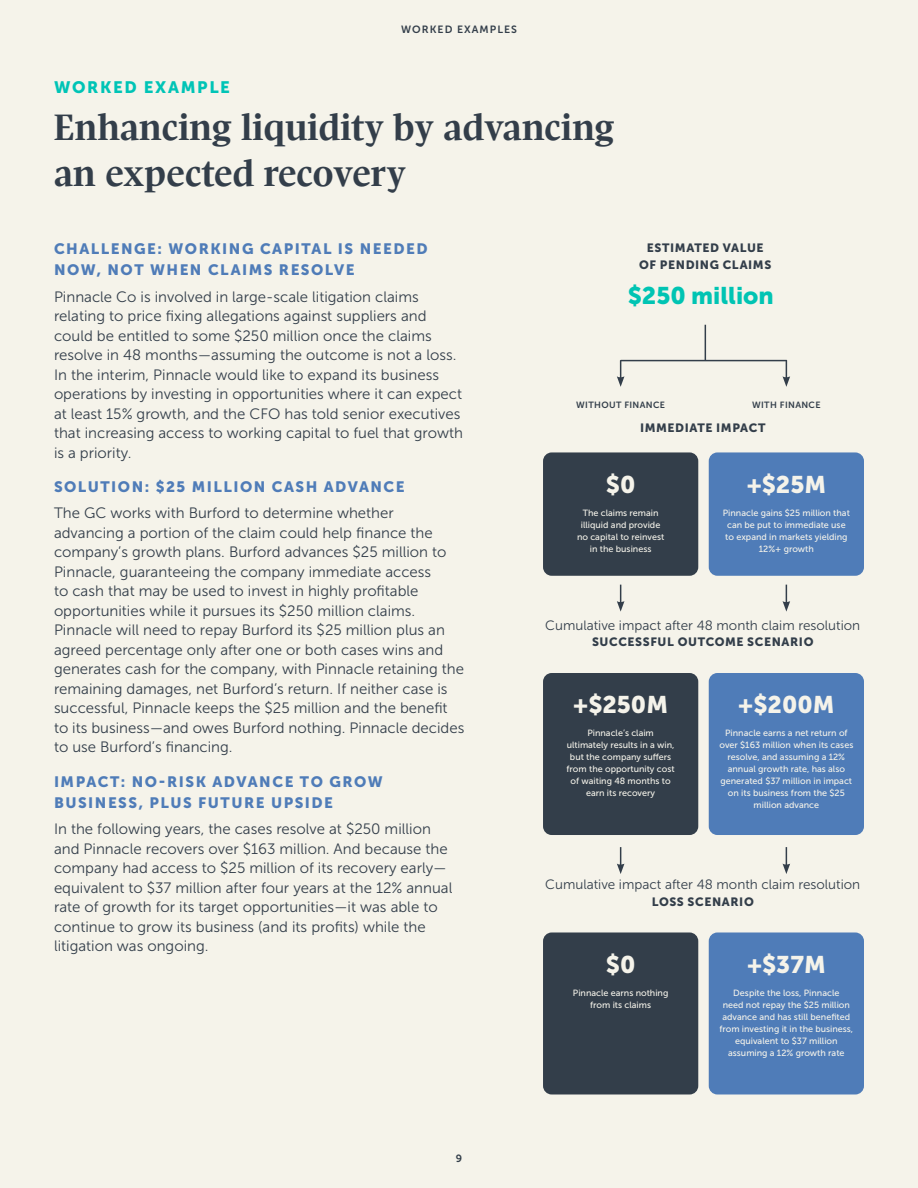
<style>
.page{position:relative;width:918px;height:1188px;background:#f5f3ea}
.page>*{position:absolute;margin:0;border:0;box-sizing:border-box;transform-origin:0 0}
.t1{font:700 37.5px/46.5px "Pratt Nova";color:#333e4a}
.t2{font:24px "Museo Sans 900";color:#f5f3ea}
.t3{font:24px "Museo Sans 900";color:#00c4b3}
.t4{font:16.5px "Museo Sans 900";letter-spacing:.1em;color:#00c4b6}
.t5{font:15px/19.5px "Museo Sans 300";color:#333e4a}
.t6{font:15px/21px "Museo Sans 900";letter-spacing:.1em;color:#4f7cb8}
.t7{font:13.5px "Museo Sans 300";color:#333e4a}
.t8{font:12px/16.5px "Museo Sans 900";letter-spacing:.05em;color:#333e4a;text-align:center}
.t9{font:10.5px "Museo Sans 700";letter-spacing:.1em;color:#333e4a}
.t10{font:9px/12px "Museo Sans 500";color:#f5f3ea;text-align:center}
.t11{font:9px "Museo Sans 700";letter-spacing:.04em;color:#333e4a}
</style>
<div class="page">
<hr style="left:705px;top:325px;width:1px;height:35px;background:#333e4a">
<hr style="left:621px;top:360px;width:165px;height:1px;background:#333e4a">
<svg style="left:617px;top:360px;width:7px;height:27px"></svg>
<svg style="left:783px;top:361px;width:7px;height:26px"></svg>
<div style="left:709px;top:452px;width:155px;height:124px;background:#4f7cb8;border-radius:9px"></div>
<div style="left:543px;top:452px;width:155px;height:124px;background:#333e4a;border-radius:9px"></div>
<div style="left:709px;top:673px;width:155px;height:162px;background:#4f7cb8;border-radius:9px"></div>
<div style="left:543px;top:673px;width:155px;height:162px;background:#333e4a;border-radius:9px"></div>
<svg style="left:617px;top:585px;width:7px;height:27px"></svg>
<svg style="left:783px;top:585px;width:7px;height:27px"></svg>
<div style="left:709px;top:932px;width:155px;height:162px;background:#4f7cb8;border-radius:9px"></div>
<div style="left:543px;top:932px;width:155px;height:162px;background:#333e4a;border-radius:9px"></div>
<svg style="left:617px;top:847px;width:7px;height:27px"></svg>
<svg style="left:783px;top:847px;width:7px;height:27px"></svg>
<p class="t9" style="left:401px;top:23px;width:117px">WORKED EXAMPLES</p>
<p class="t4" style="left:54px;top:78px;width:177px">WORKED EXAMPLE</p>
<h1 class="t1" style="left:54px;top:105px;width:562px">Enhancing liquidity by advancing an expected recovery</h1>
<p class="t6" style="left:54px;top:238px;width:375px">CHALLENGE: WORKING CAPITAL IS NEEDED<br>NOW, NOT WHEN CLAIMS RESOLVE</p>
<p class="t5" style="left:54px;top:287px;width:411px">Pinnacle Co is involved in large-scale litigation claims relating to price fixing allegations against suppliers and could be entitled to some $250 million once the claims resolve in 48 months—assuming the outcome is not a loss.<br>In the interim, Pinnacle would like to expand its business operations by investing in opportunities where it can expect at least 15% growth, and the CFO has told senior executives that increasing access to working capital to fuel that growth is a priority.</p>
<p class="t6" style="left:54px;top:476px;width:352px">SOLUTION: $25 MILLION CASH ADVANCE</p>
<p class="t5" style="left:54px;top:503px;width:412px">The GC works with Burford to determine whether advancing a portion of the claim could help finance the company’s growth plans. Burford advances $25 million to Pinnacle, guaranteeing the company immediate access<br>to cash that may be used to invest in highly profitable opportunities while it pursues its $250 million claims.<br>Pinnacle will need to repay Burford its $25 million plus an agreed percentage only after one or both cases wins and generates cash for the company, with Pinnacle retaining the remaining damages, net Burford’s return. If neither case is successful, Pinnacle keeps the $25 million and the benefit to its business—and owes Burford nothing. Pinnacle decides to use Burford’s financing.</p>
<p class="t6" style="left:54px;top:771px;width:330px">IMPACT: NO-RISK ADVANCE TO GROW<br>BUSINESS, PLUS FUTURE UPSIDE</p>
<p class="t5" style="left:54px;top:819px;width:400px">In the following years, the cases resolve at $250 million and Pinnacle recovers over $163 million. And because the company had access to $25 million of its recovery early— equivalent to $37 million after four years at the 12% annual rate of growth for its target opportunities—it was able to continue to grow its business (and its profits) while the litigation was ongoing.</p>
<p class="t9" style="left:456px;top:1153px;width:8px">9</p>
<p class="t8" style="left:639px;top:240px;width:134px">ESTIMATED VALUE<br>OF PENDING CLAIMS</p>
<h2 class="t3" style="left:628px;top:282px;width:148px">$250 million</h2>
<p class="t11" style="left:576px;top:400px;width:90px">WITHOUT FINANCE</p>
<p class="t11" style="left:752px;top:400px;width:70px">WITH FINANCE</p>
<p class="t8" style="left:640px;top:420px;width:127px">IMMEDIATE IMPACT</p>
<h2 class="t2" style="left:606px;top:471px;width:31px">$0</h2>
<h2 class="t2" style="left:747px;top:471px;width:81px">+$25M</h2>
<p class="t10" style="left:723px;top:507px;width:129px">Pinnacle gains $25 million that can be put to immediate use to expand in markets yielding<br>12%+ growth</p>
<p class="t10" style="left:577px;top:507px;width:89px">The claims remain illiquid and provide no capital to reinvest in the business</p>
<p class="t7" style="left:545px;top:618px;width:316px">Cumulative impact after 48 month claim resolution</p>
<p class="t8" style="left:592px;top:634px;width:223px">SUCCESSFUL OUTCOME SCENARIO</p>
<h2 class="t2" style="left:573px;top:691px;width:96px">+$250M</h2>
<h2 class="t2" style="left:738px;top:691px;width:98px">+$200M</h2>
<p class="t10" style="left:567px;top:727px;width:110px">Pinnacle’s claim ultimately results in a win, but the company suffers from the opportunity cost of waiting 48 months to earn its recovery</p>
<p class="t10" style="left:719px;top:727px;width:135px">Pinnacle earns a net return of over $163 million when its cases resolve, and assuming a 12% annual growth rate, has also generated $37 million in impact on its business from the $25 million advance</p>
<p class="t7" style="left:545px;top:877px;width:316px">Cumulative impact after 48 month claim resolution</p>
<p class="t8" style="left:652px;top:893px;width:104px">LOSS SCENARIO</p>
<h2 class="t2" style="left:606px;top:951px;width:31px">$0</h2>
<h2 class="t2" style="left:747px;top:951px;width:80px">+$37M</h2>
<p class="t10" style="left:573px;top:987px;width:97px">Pinnacle earns nothing from its claims</p>
<p class="t10" style="left:719px;top:987px;width:135px">Despite the loss, Pinnacle<br>need not repay the $25 million advance and has still benefited from investing it in the business, equivalent to $37 million assuming a 12% growth rate</p>
</div>
